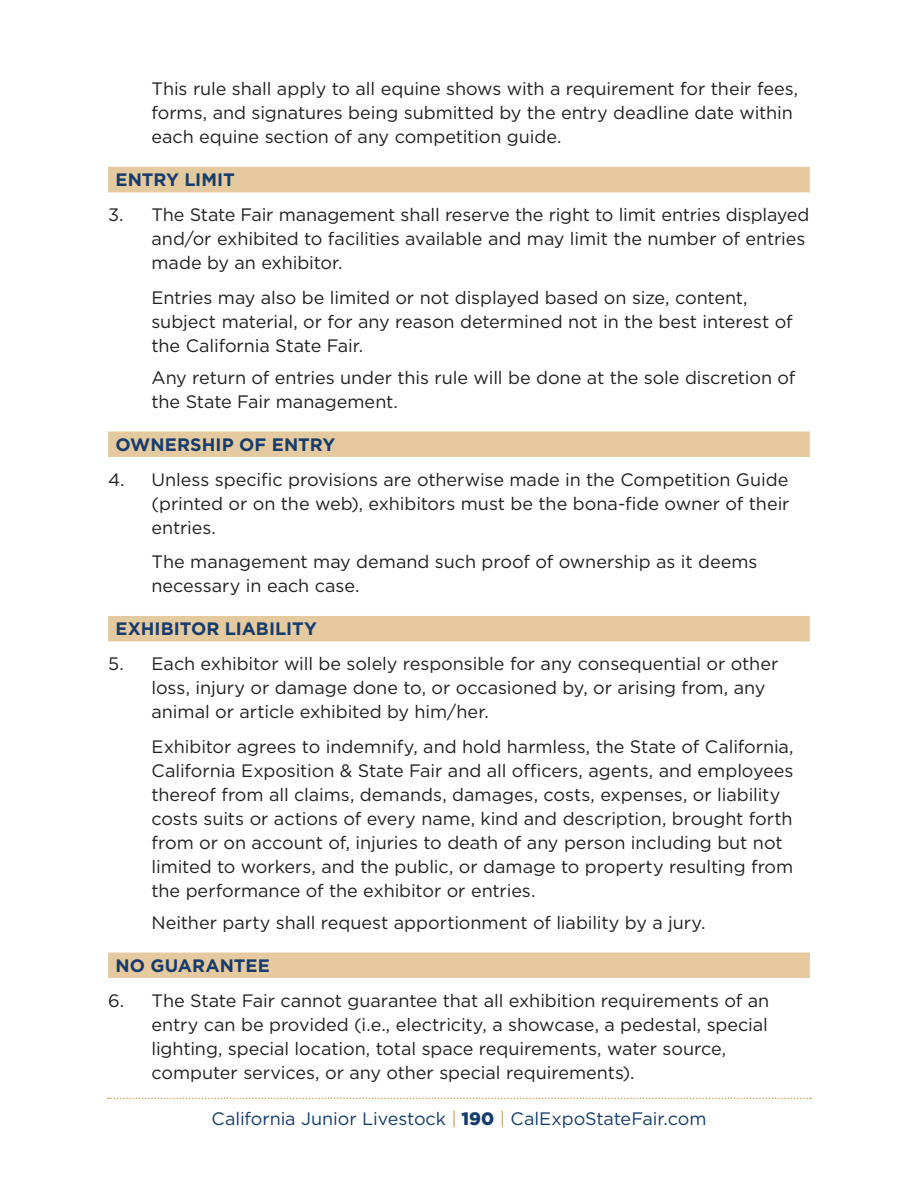
<style>
.page{position:relative;width:918px;height:1188px;background:#fff}
.page>*{position:absolute;margin:0;border:0;box-sizing:border-box;transform-origin:0 0}
.item_no{font:18px/24px "Gotham";letter-spacing:-.005em;color:#231f20}
.subheader_2{font:700 18px "Gotham";color:#163c6d}
.t1{font:18px "Gotham";letter-spacing:-.005em;color:#163c6d}
.s1{color:#cfa052}
.s2{font-weight:900}
</style>
<div class="page">
<svg style="left:108px;top:1098px;width:703px;height:1px"></svg>
<div style="left:108px;top:167px;width:702px;height:25px;background:#e6ca9f"></div>
<div style="left:108px;top:431px;width:702px;height:26px;background:#e6ca9f"></div>
<div style="left:108px;top:616px;width:702px;height:25px;background:#e6ca9f"></div>
<div style="left:108px;top:953px;width:702px;height:25px;background:#e6ca9f"></div>
<p class="item_no" style="left:152px;top:77px;width:648px">This rule shall apply to all equine shows with a requirement for their fees, forms, and signatures being submitted by the entry deadline date within each equine section of any competition guide.</p>
<p class="subheader_2" style="left:116px;top:168px;width:121px">ENTRY LIMIT</p>
<p class="item_no" style="left:152px;top:202px;width:660px;text-indent:-44px">3. The State Fair management shall reserve the right to limit entries displayed and/or exhibited to facilities available and may limit the number of entries made by an exhibitor.</p>
<p class="item_no" style="left:152px;top:285px;width:643px">Entries may also be limited or not displayed based on size, content, subject material, or for any reason determined not in the best interest of the California State Fair.</p>
<p class="item_no" style="left:152px;top:365px;width:646px">Any return of entries under this rule will be done at the sole discretion of the State Fair management.</p>
<p class="subheader_2" style="left:116px;top:433px;width:221px">OWNERSHIP OF ENTRY</p>
<p class="item_no" style="left:152px;top:467px;width:640px;text-align:justify;text-indent:-44px">4. Unless specific provisions are otherwise made in the Competition Guide (printed or on the web), exhibitors must be the bona-fide owner of their entries.</p>
<p class="item_no" style="left:152px;top:550px;width:608px">The management may demand such proof of ownership as it deems necessary in each case.</p>
<p class="subheader_2" style="left:116px;top:617px;width:203px">EXHIBITOR LIABILITY</p>
<p class="item_no" style="left:152px;top:651px;width:628px;text-indent:-44px">5. Each exhibitor will be solely responsible for any consequential or other loss, injury or damage done to, or occasioned by, or arising from, any animal or article exhibited by him/her.</p>
<p class="item_no" style="left:152px;top:734px;width:644px">Exhibitor agrees to indemnify, and hold harmless, the State of California, California Exposition &amp; State Fair and all officers, agents, and employees thereof from all claims, demands, damages, costs, expenses, or liability costs suits or actions of every name, kind and description, brought forth from or on account of, injuries to death of any person including but not limited to workers, and the public, or damage to property resulting from the performance of the exhibitor or entries.</p>
<p class="item_no" style="left:152px;top:910px;width:556px">Neither party shall request apportionment of liability by a jury.</p>
<p class="subheader_2" style="left:116px;top:954px;width:156px">NO GUARANTEE</p>
<p class="item_no" style="left:152px;top:988px;width:619px;text-indent:-44px">6. The State Fair cannot guarantee that all exhibition requirements of an entry can be provided (i.e., electricity, a showcase, a pedestal, special lighting, special location, total space requirements, water source, computer services, or any other special requirements).</p>
<p class="t1" style="left:212px;top:1107px;width:496px">California Junior Livestock <span class="s1">|</span> <span class="s2">190</span> <span class="s1">|</span> CalExpoStateFair.com</p>
</div>
